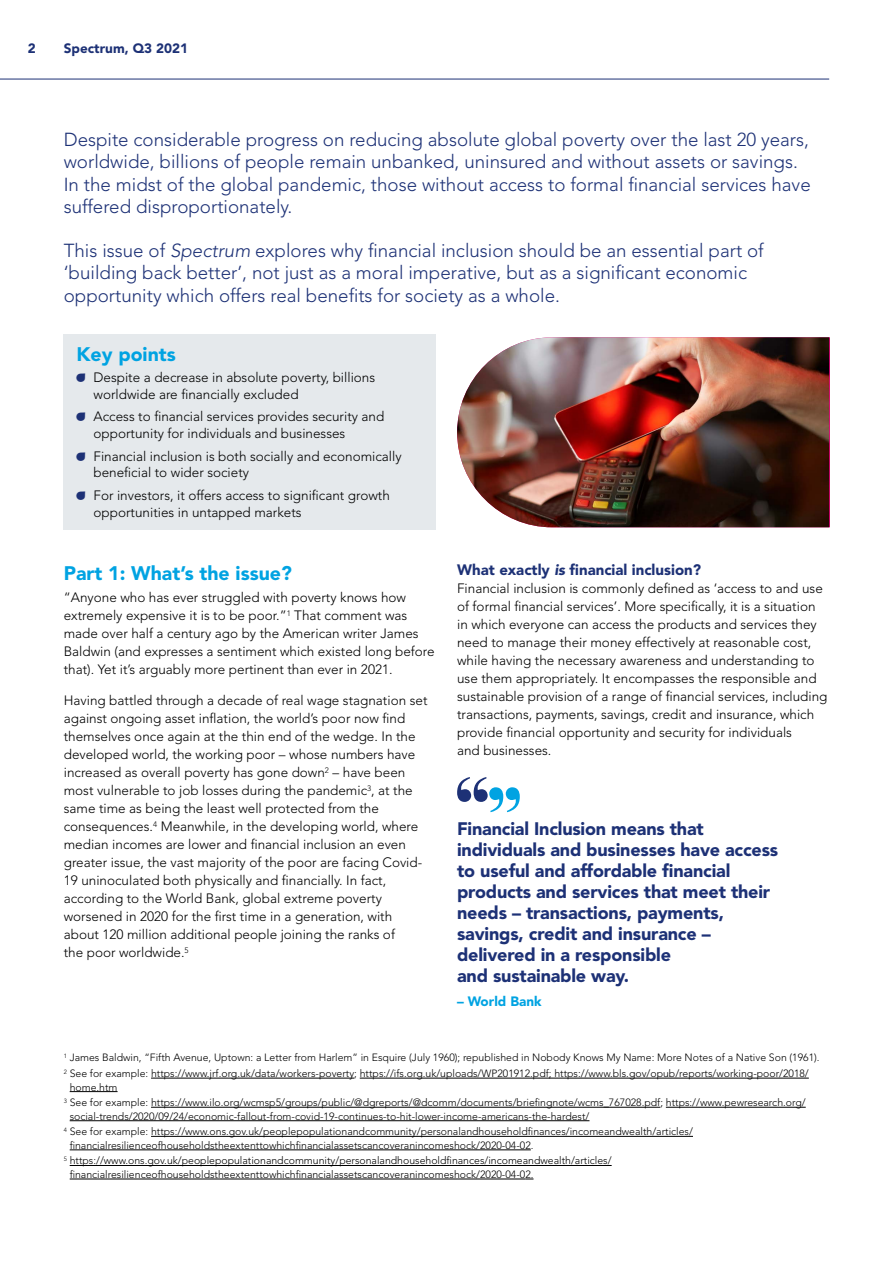
<style>
.page{position:relative;width:893px;height:1263px;background:#fff}
.page>*{position:absolute;margin:0;border:0;box-sizing:border-box;transform-origin:0 0}
.t1{font:900 19.5px "Avenir LT Std";color:#00a3e2}
.t2{font:300 18.75px/22.5px "Avenir LT Std";color:#1d3176}
.t3{font:900 18px/21px "Avenir LT Std";letter-spacing:-.01em;color:#1d3176}
.t4{font:900 15px "Avenir LT Std";color:#1d3176}
.t5{font:300 13.5px/18px "Avenir LT Std";color:#000}
.t6{font:900 13.5px "Avenir LT Std";color:#1d3176}
.t7{font:900 13.5px "Avenir LT Std";color:#00a3e2}
.t8{font:300 10.5px/15.6px "Avenir LT Std";color:#000}
.s1{font-style:italic}
.s2{font-family:"Droplets";font-weight:400;font-size:15px;color:#1d3176}
</style>
<div class="page">
<div style="left:64px;top:334px;width:372px;height:195px;background:#e5e9ec"></div>
<hr style="left:151px;top:1078px;width:203px;height:1px;background:#000">
<hr style="left:360px;top:1078px;width:449px;height:1px;background:#000">
<hr style="left:70px;top:1091px;width:48px;height:1px;background:#000">
<hr style="left:151px;top:1107px;width:509px;height:1px;background:#000">
<hr style="left:666px;top:1107px;width:140px;height:1px;background:#000">
<hr style="left:70px;top:1120px;width:519px;height:1px;background:#000">
<hr style="left:151px;top:1136px;width:542px;height:1px;background:#000">
<hr style="left:70px;top:1149px;width:461px;height:1px;background:#000">
<hr style="left:70px;top:1165px;width:542px;height:1px;background:#000">
<hr style="left:70px;top:1179px;width:455px;height:1px;background:#000">
<svg style="left:457px;top:777px;width:63px;height:35px"></svg>
<img style="left:457px;top:337px;width:372px;height:190px">
<hr style="left:0;top:79px;width:829px;height:1px;background:#1d3176">
<p class="t6" style="left:28px;top:40px;width:9px">2</p>
<p class="t6" style="left:64px;top:40px;width:126px">Spectrum, Q3 2021</p>
<p class="t2" style="left:64px;top:128px;width:748px">Despite considerable progress on reducing absolute global poverty over the last 20 years, worldwide, billions of people remain unbanked, uninsured and without assets or savings.<br>In the midst of the global pandemic, those without access to formal financial services have suffered disproportionately.</p>
<h2 class="t2" style="left:64px;top:239px;width:701px">This issue of <span class="s1">Spectrum</span> explores why financial inclusion should be an essential part of ‘building back better’, not just as a moral imperative, but as a significant economic opportunity which offers real benefits for society as a whole.</h2>
<h1 class="t1" style="left:77px;top:343px;width:101px">Key points</h1>
<p class="t5" style="left:94px;top:369px;width:283px;line-height:16.5px;text-indent:-17px"><span class="s2">A</span> Despite a decrease in absolute poverty, billions worldwide are financially excluded</p>
<p class="t5" style="left:94px;top:409px;width:292px;line-height:16.5px;text-indent:-17px"><span class="s2">A</span> Access to financial services provides security and opportunity for individuals and businesses</p>
<p class="t5" style="left:94px;top:448px;width:310px;line-height:16.5px;text-indent:-17px"><span class="s2">A</span> Financial inclusion is both socially and economically beneficial to wider society</p>
<p class="t5" style="left:94px;top:487px;width:298px;line-height:16.5px;text-indent:-17px"><span class="s2">A</span> For investors, it offers access to significant growth opportunities in untapped markets</p>
<h1 class="t1" style="left:64px;top:561px;width:230px">Part 1: What’s the issue?</h1>
<p class="t5" style="left:64px;top:589px;width:372px">“Anyone who has ever struggled with poverty knows how extremely expensive it is to be poor.”<sup>1</sup> That comment was made over half a century ago by the American writer James Baldwin (and expresses a sentiment which existed long before that). Yet it’s arguably more pertinent than ever in 2021.</p>
<p class="t5" style="left:64px;top:691px;width:365px">Having battled through a decade of real wage stagnation set against ongoing asset inflation, the world’s poor now find themselves once again at the thin end of the wedge. In the developed world, the working poor – whose numbers have increased as overall poverty has gone down<sup>2</sup> – have been most vulnerable to job losses during the pandemic<sup>3</sup>, at the same time as being the least well protected from the consequences.<sup>4</sup> Meanwhile, in the developing world, where median incomes are lower and financial inclusion an even greater issue, the vast majority of the poor are facing Covid-19 uninoculated both physically and financially. In fact, according to the World Bank, global extreme poverty worsened in 2020 for the first time in a generation, with about 120 million additional people joining the ranks of<br>the poor worldwide.<sup>5</sup></p>
<p class="t4" style="left:457px;top:561px;width:245px">What exactly <span class="s1">is</span> financial inclusion?</p>
<p class="t5" style="left:457px;top:580px;width:372px">Financial inclusion is commonly defined as ‘access to and use of formal financial services’. More specifically, it is a situation in which everyone can access the products and services they need to manage their money effectively at reasonable cost, while having the necessary awareness and understanding to use them appropriately. It encompasses the responsible and sustainable provision of a range of financial services, including transactions, payments, savings, credit and insurance, which provide financial opportunity and security for individuals<br>and businesses.</p>
<p class="t3" style="left:457px;top:818px;width:323px">Financial Inclusion means that individuals and businesses have access to useful and affordable financial products and services that meet their needs – transactions, payments, savings, credit and insurance – delivered in a responsible<br>and sustainable way.</p>
<p class="t7" style="left:457px;top:993px;width:86px">– World Bank</p>
<p class="t8" style="left:64px;top:1050px;width:757px"><sup>1</sup> James Baldwin, “Fifth Avenue, Uptown: a Letter from Harlem” in Esquire (July 1960); republished in Nobody Knows My Name: More Notes of a Native Son (1961).<br><sup>2</sup> See for example: https://www.jrf.org.uk/data/workers-poverty; https://ifs.org.uk/uploads/WP201912.pdf; https://www.bls.gov/opub/reports/working-poor/2018/</p>
<p class="t8" style="left:64px;top:1079px;width:743px;text-indent:6px">home.htm<br><sup>3</sup> See for example: https://www.ilo.org/wcmsp5/groups/public/@dgreports/@dcomm/documents/briefingnote/wcms_767028.pdf; https://www.pewresearch.org/</p>
<p class="t8" style="left:64px;top:1108px;width:631px;text-indent:6px">social-trends/2020/09/24/economic-fallout-from-covid-19-continues-to-hit-lower-income-americans-the-hardest/<br><sup>4</sup> See for example: https://www.ons.gov.uk/peoplepopulationandcommunity/personalandhouseholdfinances/incomeandwealth/articles/</p>
<p class="t8" style="left:64px;top:1137px;width:549px;text-indent:6px">financialresilienceofhouseholdstheextenttowhichfinancialassetscancoveranincomeshock/2020-04-02.<br><sup>5</sup> https://www.ons.gov.uk/peoplepopulationandcommunity/personalandhouseholdfinances/incomeandwealth/articles/</p>
<p class="t8" style="left:70px;top:1166px;width:465px">financialresilienceofhouseholdstheextenttowhichfinancialassetscancoveranincomeshock/2020-04-02.</p>
</div>
